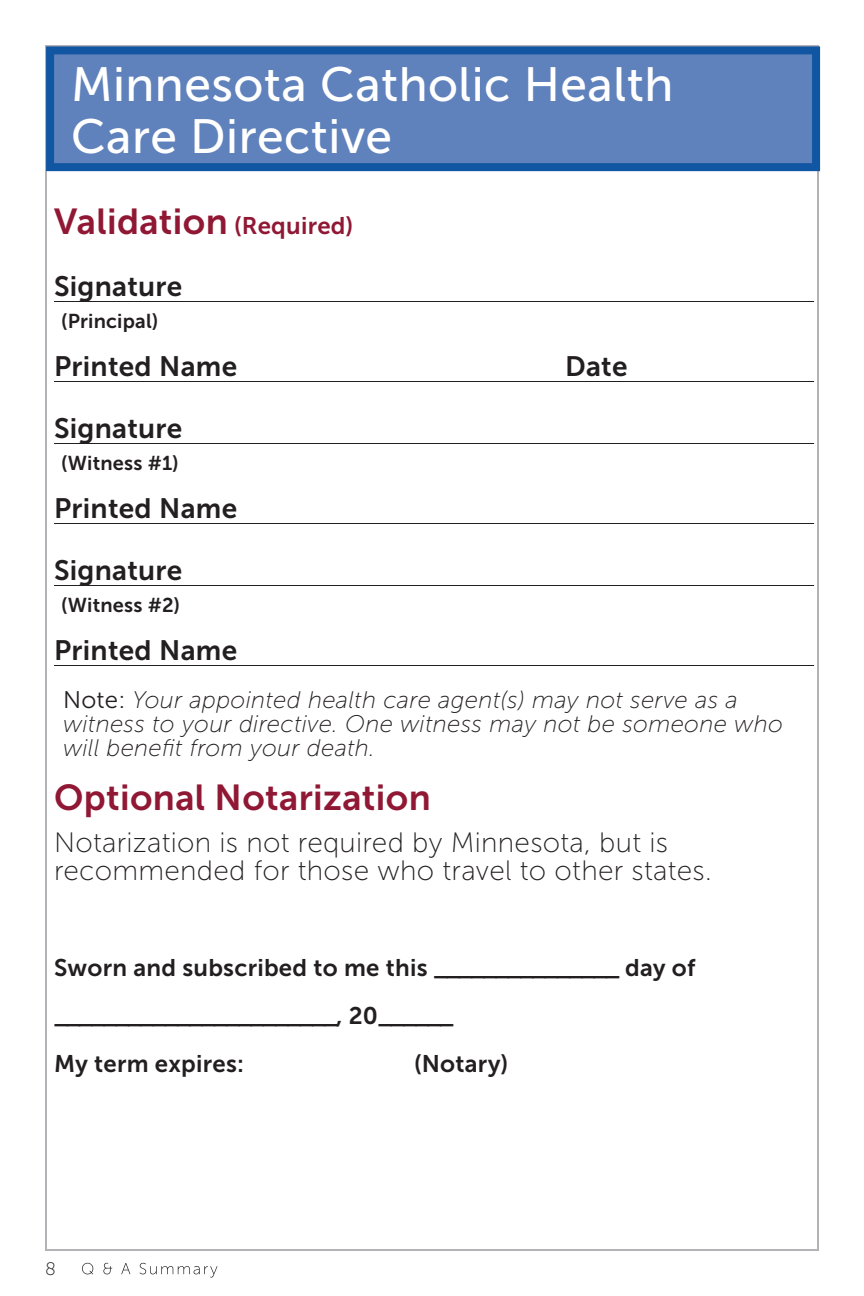
<style>
.page{position:relative;width:864px;height:1296px;background:#fff}
.page>*{position:absolute;margin:0;border:0;box-sizing:border-box;transform-origin:0 0}
.t1{font:48px/52px "Museo Sans 500";letter-spacing:.01em;color:#fff}
.t2{font:36px "Museo Sans 700";letter-spacing:.01em;color:#901834}
.t3{font:28px/28px "Museo Sans 100";letter-spacing:.01em;color:#231f20}
.t4{font:28px "Museo Sans 700";letter-spacing:.01em;color:#231f20}
.t5{font:italic 24px/24px "Museo Sans 100";letter-spacing:.01em;color:#231f20}
.t6{font:24px/48px "Museo Sans 700";letter-spacing:.01em;color:#231f20}
.t7{font:20px "Museo Sans 700";letter-spacing:.01em;color:#231f20}
.t8{font:18px "Museo Sans 100";color:#231f20}
.s1{font-size:24px}
.s2{font-family:"Museo Sans 300";font-style:normal}
</style>
<div class="page">
<svg style="left:82px;top:1263px;width:136px;height:15px"></svg>
<hr style="left:54px;top:301px;width:760px;height:1px;background:#231f20">
<hr style="left:54px;top:381px;width:760px;height:1px;background:#231f20">
<hr style="left:54px;top:443px;width:760px;height:1px;background:#231f20">
<hr style="left:54px;top:523px;width:760px;height:1px;background:#231f20">
<hr style="left:54px;top:585px;width:760px;height:1px;background:#231f20">
<hr style="left:54px;top:665px;width:760px;height:1px;background:#231f20">
<div style="left:46px;top:46px;width:774px;height:125px;background:#6082bc;border:8px solid #1156a2"></div>
<p class="t1" style="left:71px;top:59px;width:604px">Minnesota Catholic Health<br>Care Directive</p>
<p class="t2" style="left:54px;top:202px;width:301px">Validation <span class="s1">(Required)</span></p>
<p class="t4" style="left:54px;top:271px;width:130px">Signature</p>
<p class="t7" style="left:61px;top:310px;width:98px">(Principal)</p>
<p class="t4" style="left:54px;top:351px;width:185px">Printed Name</p>
<p class="t4" style="left:565px;top:351px;width:64px">Date</p>
<p class="t4" style="left:54px;top:413px;width:130px">Signature</p>
<p class="t7" style="left:61px;top:452px;width:119px">(Witness #1)</p>
<p class="t4" style="left:54px;top:493px;width:185px">Printed Name</p>
<p class="t4" style="left:54px;top:555px;width:130px">Signature</p>
<p class="t7" style="left:61px;top:594px;width:120px">(Witness #2)</p>
<p class="t4" style="left:54px;top:635px;width:185px">Printed Name</p>
<p class="t5" style="left:63px;top:688px;width:721px"><span class="s2">Note:</span> Your appointed health care agent(s) may not serve as a witness to your directive. One witness may not be someone who will benefit from your death.</p>
<p class="t2" style="left:54px;top:778px;width:378px">Optional Notarization</p>
<p class="t3" style="left:54px;top:829px;width:659px">Notarization is not required by Minnesota, but is recommended for those who travel to other states.</p>
<p class="t6" style="left:54px;top:944px;width:643px">Sworn and subscribed to me this _______________ day of _______________________, 20______</p>
<p class="t6" style="left:54px;top:1040px;width:191px">My term expires:</p>
<p class="t6" style="left:414px;top:1040px;width:96px">(Notary)</p>
<p class="t8" style="left:45px;top:1259px;width:12px">8</p>
</div>
